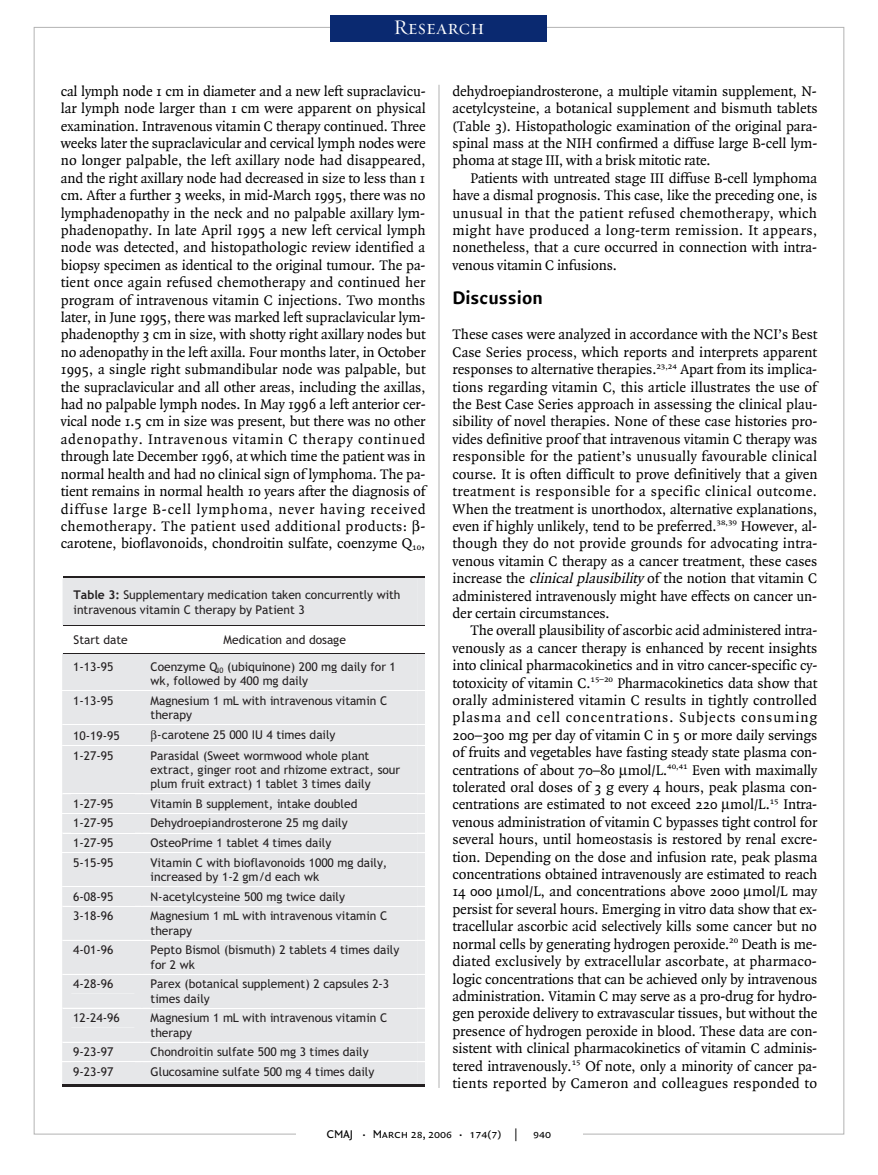
<style>
.page{position:relative;width:878px;height:1175px;background:#fff}
.page>*{position:absolute;margin:0;border:0;box-sizing:border-box;transform-origin:0 0}
.t1{font:21px "Requiem Display HTF Small Caps";letter-spacing:.005em;color:#fff}
.t2{font:700 19.5px "Quadraat Sans";letter-spacing:.005em;color:#000}
.t3{font:15px/17.4px "Quadraat";letter-spacing:-.005em;color:#000;text-align:justify}
.t4{font:12px/14.2px "Trebuchet MSPS";color:#231f20}
.t5{font:12px "Quadraat Sans Caps";color:#000}
.s1{font-style:italic}
.s2{font-size:9px}
.s3{font-weight:700}
</style>
<div class="page">
<hr style="left:438px;top:85px;width:1px;height:1003px;background:#b3b3b3">
<div style="left:331px;top:15px;width:216px;height:26px;background:#0a2970"></div>
<hr style="left:64px;top:576px;width:360px;height:2px;background:#231f20">
<hr style="left:64px;top:578px;width:360px;height:1px;background:#e6e7e9">
<div style="left:63px;top:579px;width:362px;height:47px;background:#e6e7e9"></div>
<hr style="left:143px;top:625px;width:282px;height:1px;background:#231f20">
<div style="left:62px;top:653px;width:363px;height:434px;background:#e6e7e9"></div>
<h1 class="t1" style="left:393px;top:15px;width:92px">Research</h1>
<p class="t3" style="left:61px;top:83px;width:366px">cal lymph node 1 cm in diameter and a new left supraclavicu&shy;lar lymph node larger than 1 cm were apparent on physical examination. Intravenous vitamin C therapy continued. Three weeks later the supraclavicular and cervical lymph nodes were no longer palpable, the left axillary node had disappeared, and the right axillary node had decreased in size to less than 1 cm. After a further 3 weeks, in mid-March 1995, there was no lymphadenopathy in the neck and no palpable axillary lym&shy;phadenopathy. In late April 1995 a new left cervical lymph node was detected, and histopathologic review identified a biopsy specimen as identical to the original tumour. The pa&shy;tient once again refused chemotherapy and continued her program of intravenous vitamin C injections. Two months later, in June 1995, there was marked left supraclavicular lym&shy;phadenopthy 3 cm in size, with shotty right axillary nodes but no adenopathy in the left axilla. Four months later, in October 1995, a single right submandibular node was palpable, but the supraclavicular and all other areas, including the axillas, had no palpable lymph nodes. In May 1996 a left anterior cer&shy;vical node 1.5 cm in size was present, but there was no other adenopathy. Intravenous vitamin C therapy continued through late December 1996, at which time the patient was in normal health and had no clinical sign of lymphoma. The pa&shy;tient remains in normal health 10 years after the diagnosis of diffuse large B-cell lymphoma, never having received chemotherapy. The patient used additional products: - carotene, bioflavonoids, chondroitin sulfate, coenzyme Q<sub>10</sub>,</p>
<p class="t3" style="left:452px;top:83px;width:366px">dehydroepiandrosterone, a multiple vitamin supplement, N&shy;acetylcysteine, a botanical supplement and bismuth tablets (Table 3). Histopathologic examination of the original para&shy;spinal mass at the NIH confirmed a diffuse large B-cell lym&shy;phoma at stage III, with a brisk mitotic rate.</p>
<p class="t3" style="left:452px;top:170px;width:366px;text-indent:18px">Patients with untreated stage III diffuse B-cell lymphoma have a dismal prognosis. This case, like the preceding one, is unusual in that the patient refused chemotherapy, which might have produced a long-term remission. It appears, nonetheless, that a cure occurred in connection with intra&shy;venous vitamin C infusions.</p>
<h2 class="t2" style="left:452px;top:287px;width:92px">Discussion</h2>
<p class="t3" style="left:452px;top:326px;width:366px">These cases were analyzed in accordance with the NCI’s Best Case Series process, which reports and interprets apparent responses to alternative therapies.<sup>23,24</sup> Apart from its implica&shy;tions regarding vitamin C, this article illustrates the use of the Best Case Series approach in assessing the clinical plau&shy;sibility of novel therapies. None of these case histories pro&shy;vides definitive proof that intravenous vitamin C therapy was responsible for the patient’s unusually favourable clinical course. It is often difficult to prove definitively that a given treatment is responsible for a specific clinical outcome.<br>When the treatment is unorthodox, alternative explanations, even if highly unlikely, tend to be preferred.<sup>38,39</sup> However, al&shy;though they do not provide grounds for advocating intra&shy;venous vitamin C therapy as a cancer treatment, these cases increase the <span class="s1">clinicalplausibility</span> of the notion that vitamin C administered intravenously might have effects on cancer un&shy;der certain circumstances.</p>
<p class="t3" style="left:452px;top:622px;width:366px;text-indent:18px">The overall plausibility of ascorbic acid administered intra&shy;venously as a cancer therapy is enhanced by recent insights into clinical pharmacokinetics and in vitro cancer-specific cy&shy;totoxicity of vitamin C.<sup>15–20</sup> Pharmacokinetics data show that orally administered vitamin C results in tightly controlled plasma and cell concentrations. Subjects consuming 200–300 mg per day of vitamin C in 5 or more daily servings of fruits and vegetables have fasting steady state plasma con&shy;centrations of about 70–80 mol/L.<sup>40,41</sup> Even with maximally tolerated oral doses of 3 g every 4 hours, peak plasma con&shy;centrations are estimated to not exceed 220 mol/L.<sup>15</sup> Intra&shy;venous administration of vitamin C bypasses tight control for several hours, until homeostasis is restored by renal excre&shy;tion. Depending on the dose and infusion rate, peak plasma concentrations obtained intravenously are estimated to reach 14 000 mol/L, and concentrations above 2000 mol/L may persist for several hours. Emerging in vitro data show that ex&shy;tracellular ascorbic acid selectively kills some cancer but no normal cells by generating hydrogen peroxide.<sup>20</sup> Death is me&shy;diated exclusively by extracellular ascorbate, at pharmaco&shy;logic concentrations that can be achieved only by intravenous administration. Vitamin C may serve as a pro-drug for hydro&shy;gen peroxide delivery to extravascular tissues, but without the presence of hydrogen peroxide in blood. These data are con&shy;sistent with clinical pharmacokinetics of vitamin C adminis&shy;tered intravenously.<sup>15</sup> Of note, only a minority of cancer pa&shy;tients reported by Cameron and colleagues responded to</p>
<p class="t5" style="left:327px;top:1127px;width:226px">CMAJ <span class="s2">•</span> March 28, 2006 <span class="s2">•</span> 174(7) | 940</p>
<p class="t4" style="left:74px;top:589px;width:328px"><span class="s3">Table 3:</span> Supplementary medication taken concurrently with intravenous vitamin C therapy by Patient 3</p>
<p class="t4" style="left:74px;top:633px;width:56px">Start date</p>
<p class="t4" style="left:223px;top:633px;width:124px">Medication and dosage</p>
<p class="t4" style="left:73px;top:660px;width:42px">1-13-95</p>
<p class="t4" style="left:151px;top:661px;width:247px">Coenzyme Q<sub>I0</sub> (ubiquinone) 200 mg daily for 1 wk, followed by 400 mg daily</p>
<p class="t4" style="left:73px;top:694px;width:42px">1-13-95</p>
<p class="t4" style="left:151px;top:694px;width:238px">Magnesium mL with intravenous vitamin C therapy</p>
<p class="t4" style="left:73px;top:729px;width:48px">10-19-95</p>
<p class="t4" style="left:162px;top:729px;width:175px">carotene 25 000 IU 4 times daily</p>
<p class="t4" style="left:73px;top:749px;width:42px">1-27-95</p>
<p class="t4" style="left:151px;top:749px;width:251px">Parasidal (Sweet wormwood whole plant extract, ginger root and rhizome extract sour plum fruit extract) 1 tablet 3 times daily</p>
<p class="t4" style="left:73px;top:797px;width:42px">1-27-95</p>
<p class="t4" style="left:151px;top:797px;width:208px">Vitamin B supplement, intake doubled</p>
<p class="t4" style="left:73px;top:817px;width:42px">1-27-95</p>
<p class="t4" style="left:151px;top:817px;width:199px">Dehydroepiandrosterone 25 mg daily</p>
<p class="t4" style="left:73px;top:837px;width:42px">1-27-95</p>
<p class="t4" style="left:151px;top:837px;width:182px">OsteoPrime 1 tablet 4 times daily</p>
<p class="t4" style="left:73px;top:856px;width:42px">5-15-95</p>
<p class="t4" style="left:151px;top:856px;width:238px">Vitamin C with bioflavonoids 1000 mg daily, increased by 1-2 gm/d each wk</p>
<p class="t4" style="left:73px;top:890px;width:42px">6-08-95</p>
<p class="t4" style="left:151px;top:890px;width:196px">N-acetylcysteine 500 mg twice daily</p>
<p class="t4" style="left:73px;top:910px;width:42px">3-18-96</p>
<p class="t4" style="left:151px;top:910px;width:238px">Magnesium mL with intravenous vitamin C therapy</p>
<p class="t4" style="left:73px;top:944px;width:42px">4-01-96</p>
<p class="t4" style="left:151px;top:944px;width:250px">Pepto Bismol (bismuth) 2 tablets 4 times daily for 2 wk</p>
<p class="t4" style="left:73px;top:978px;width:42px">4-28-96</p>
<p class="t4" style="left:151px;top:978px;width:240px">Parex (botanical supplement 2 capsules 2-3 times daily</p>
<p class="t4" style="left:73px;top:1012px;width:48px">12-24-96</p>
<p class="t4" style="left:151px;top:1012px;width:238px">Magnesium mL with intravenous vitamin C therapy</p>
<p class="t4" style="left:73px;top:1046px;width:42px">9-23-97</p>
<p class="t4" style="left:151px;top:1046px;width:219px">Chondroitin sulfate 500 mg 3 times daily</p>
<p class="t4" style="left:73px;top:1065px;width:42px">9-23-97</p>
<p class="t4" style="left:151px;top:1065px;width:225px">Glucosamine sulfate 500 mg 4 times daily</p>
</div>
